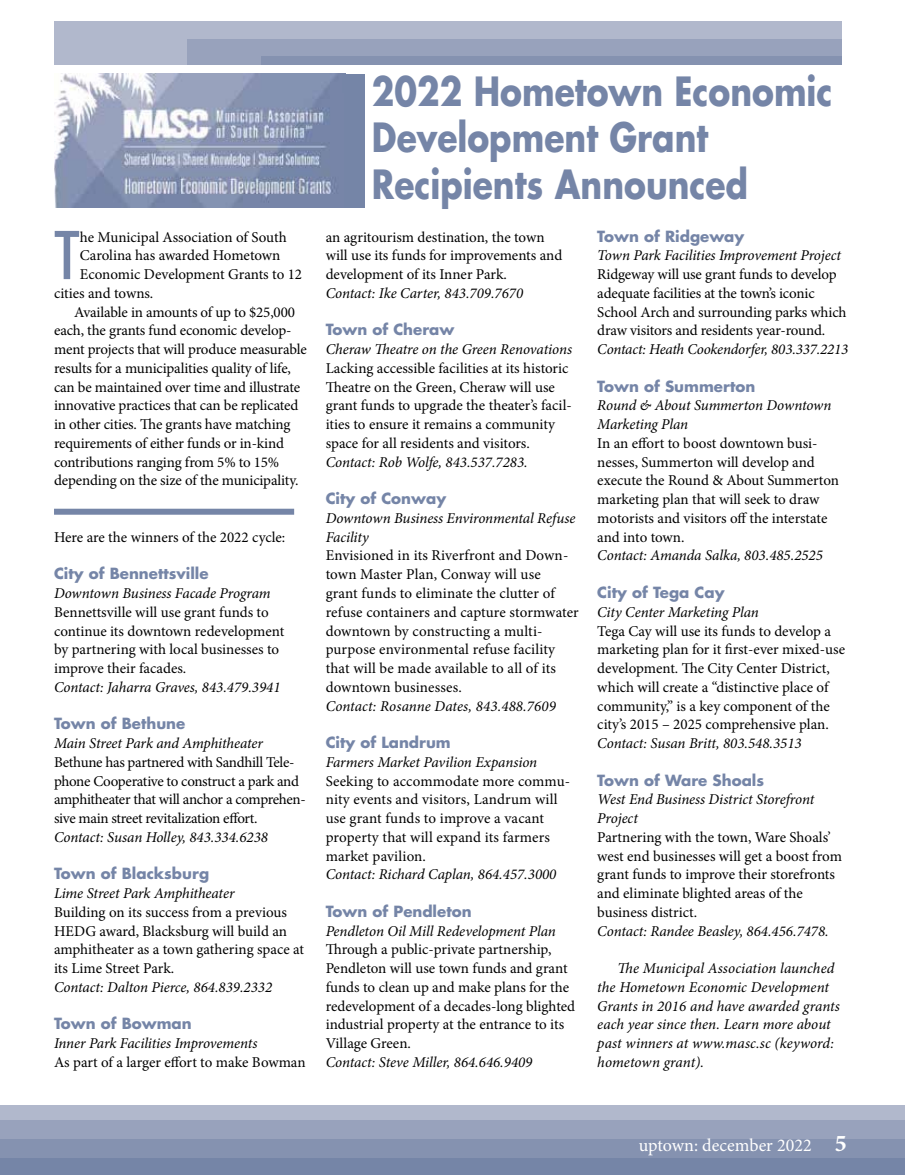
<style>
.page{position:relative;width:905px;height:1175px;background:#fff}
.page>*{position:absolute;margin:0;border:0;box-sizing:border-box;transform-origin:0 0}
.t1{font:500 condensed 67.65px "Futura BT";color:#7585a7}
.t2{font:700 39.15px/46.3px "Futura Std";color:#7585a7;scale:.84 1}
.t3{font:18px "Minion Pro";color:#fff}
.t4{font:15px/18.8px "Minion Pro";letter-spacing:-.005em;color:#000}
.t5{font:italic 15px/18.8px "Minion Pro";letter-spacing:-.005em;color:#000}
.t6{font:700 15px "Futura Std";color:#7585a7}
.t7{font:15px/18.8px "Minion Pro";letter-spacing:-.025em;color:#000}
.s1{font-weight:700;font-size:24px}
</style>
<div class="page">
<img style="left:54px;top:74px;width:290px;height:134px">
<div style="left:0;top:1157px;width:904px;height:17px;background:#7585a7"></div>
<div style="left:0;top:1138px;width:904px;height:19px;background:#8592b0"></div>
<div style="left:0;top:1119px;width:904px;height:19px;background:#98a2bc"></div>
<div style="left:0;top:1105px;width:904px;height:14px;background:#b1b8cc"></div>
<div style="left:54px;top:509px;width:240px;height:6px;background:#7585a7"></div>
<div style="left:54px;top:21px;width:787px;height:44px;background:#b1b8cc"></div>
<div style="left:187px;top:39px;width:654px;height:26px;background:#98a2bc"></div>
<div style="left:261px;top:56px;width:580px;height:9px;background:#8592b0"></div>
<div style="left:342px;top:74px;width:22px;height:18px;background:#7585a7"></div>
<div style="left:344px;top:92px;width:20px;height:116px;background:#7585a7"></div>
<h1 class="t1" style="left:54px;top:214px;width:27px">T</h1>
<p class="t4" style="left:80px;top:227px;width:208px">he Municipal Association of South</p>
<p class="t4" style="left:80px;top:246px;width:202px">Carolina has awarded Hometown</p>
<p class="t4" style="left:80px;top:265px;width:224px">Economic Development Grants to 12</p>
<p class="t4" style="left:54px;top:284px;width:101px">cities and towns.</p>
<p class="t4" style="left:74px;top:302px;width:222px">Available in amounts of up to $25,000</p>
<p class="t4" style="left:54px;top:321px;width:239px">each, the grants fund economic develop-</p>
<p class="t4" style="left:54px;top:340px;width:254px">ment projects that will produce measurable</p>
<p class="t4" style="left:54px;top:359px;width:238px">results for a municipalities quality of life,</p>
<p class="t4" style="left:54px;top:377px;width:247px">can be maintained over time and illustrate</p>
<p class="t4" style="left:54px;top:396px;width:246px">innovative practices that can be replicated</p>
<p class="t4" style="left:54px;top:415px;width:238px">in other cities. The grants have matching</p>
<p class="t4" style="left:54px;top:434px;width:231px">requirements of either funds or in-kind</p>
<p class="t4" style="left:54px;top:452px;width:227px">contributions ranging from 5% to 15%</p>
<p class="t4" style="left:54px;top:471px;width:246px">depending on the size of the municipality.</p>
<p class="t4" style="left:54px;top:527px;width:233px">Here are the winners of the 2022 cycle:</p>
<p class="t6" style="left:54px;top:563px;width:156px">City of Bennettsville</p>
<p class="t5" style="left:54px;top:584px;width:218px">Downtown Business Facade Program</p>
<p class="t4" style="left:54px;top:602px;width:232px">Bennettsville will use grant funds to continue its downtown redevelopment by partnering with local businesses to improve their facades.</p>
<p class="t5" style="left:54px;top:677px;width:228px">Contact: Jaharra Graves, 843.479.3941</p>
<p class="t6" style="left:54px;top:713px;width:133px">Town of Bethune</p>
<p class="t5" style="left:54px;top:734px;width:210px">Main Street Park and Amphitheater</p>
<p class="t7" style="left:54px;top:752px;width:253px">Bethune has partnered with Sandhill Tele&shy;phone Cooperative to construct a park and amphitheater that will anchor a comprehen&shy;sive main street revitalization effort.</p>
<p class="t5" style="left:54px;top:827px;width:215px">Contact: Susan Holley, 843.334.6238</p>
<p class="t6" style="left:54px;top:863px;width:157px">Town of Blacksburg</p>
<p class="t5" style="left:54px;top:884px;width:182px">Lime Street Park Amphitheater</p>
<p class="t4" style="left:54px;top:902px;width:251px">Building on its success from a previous HEDG award, Blacksburg will build an amphitheater as a town gathering space at its Lime Street Park.</p>
<p class="t5" style="left:54px;top:977px;width:220px">Contact: Dalton Pierce, 864.839.2332</p>
<p class="t6" style="left:54px;top:1013px;width:139px">Town of Bowman</p>
<p class="t5" style="left:54px;top:1034px;width:205px">Inner Park Facilities Improvements</p>
<p class="t4" style="left:54px;top:1052px;width:253px">As part of a larger effort to make Bowman</p>
<h2 class="t2" style="left:372px;top:68px;width:550px">2022 Hometown Economic<br>Development Grant<br>Recipients Announced</h2>
<p class="t4" style="left:325px;top:227px;width:238px">an agritourism destination, the town will use its funds for improvements and development of its Inner Park.</p>
<p class="t5" style="left:325px;top:284px;width:199px">Contact: Ike Carter, 843.709.7670</p>
<p class="t6" style="left:325px;top:320px;width:130px">Town of Cheraw</p>
<p class="t5" style="left:325px;top:340px;width:248px">Cheraw Theatre on the Green Renovations</p>
<p class="t4" style="left:325px;top:359px;width:248px">Lacking accessible facilities at its historic Theatre on the Green, Cheraw will use grant funds to upgrade the theater’s facil&shy;ities to ensure it remains a community space for all residents and visitors.</p>
<p class="t5" style="left:325px;top:452px;width:203px">Contact: Rob Wolfe, 843.537.7283.</p>
<p class="t6" style="left:325px;top:488px;width:122px">City of Conway</p>
<p class="t5" style="left:325px;top:509px;width:251px">Downtown Business Environmental Refuse<br>Facility</p>
<p class="t4" style="left:325px;top:546px;width:255px">Envisioned in its Riverfront and Down&shy;town Master Plan, Conway will use<br>grant funds to eliminate the clutter of refuse containers and capture stormwater downtown by constructing a multi&shy;purpose environmental refuse facility that will be made available to all of its downtown businesses.</p>
<p class="t5" style="left:325px;top:696px;width:232px">Contact: Rosanne Dates, 843.488.7609</p>
<p class="t6" style="left:325px;top:732px;width:126px">City of Landrum</p>
<p class="t5" style="left:325px;top:752px;width:213px">Farmers Market Pavilion Expansion</p>
<p class="t4" style="left:325px;top:771px;width:246px">Seeking to accommodate more commu&shy;nity events and visitors, Landrum will use grant funds to improve a vacant property that will expand its farmers market pavilion.</p>
<p class="t5" style="left:325px;top:865px;width:232px">Contact: Richard Caplan, 864.457.3000</p>
<p class="t6" style="left:325px;top:901px;width:147px">Town of Pendleton</p>
<p class="t5" style="left:325px;top:921px;width:232px">Pendleton Oil Mill Redevelopment Plan</p>
<p class="t4" style="left:325px;top:940px;width:251px">Through a public-private partnership, Pendleton will use town funds and grant funds to clean up and make plans for the redevelopment of a decades-long blighted industrial property at the entrance to its Village Green.</p>
<p class="t5" style="left:325px;top:1052px;width:208px">Contact: Steve Miller, 864.646.9409</p>
<p class="t6" style="left:597px;top:226px;width:148px">Town of Ridgeway</p>
<p class="t5" style="left:597px;top:246px;width:245px">Town Park Facilities Improvement Project</p>
<p class="t4" style="left:597px;top:265px;width:251px">Ridgeway will use grant funds to develop adequate facilities at the town’s iconic School Arch and surrounding parks which draw visitors and residents year-round.</p>
<p class="t5" style="left:597px;top:340px;width:252px">Contact: Heath Cookendorfer, 803.337.2213</p>
<p class="t6" style="left:597px;top:376px;width:159px">Town of Summerton</p>
<p class="t5" style="left:597px;top:396px;width:236px">Round &amp; About Summerton Downtown<br>Marketing Plan</p>
<p class="t4" style="left:597px;top:434px;width:243px">In an effort to boost downtown busi&shy;nesses, Summerton will develop and execute the Round &amp; About Summerton marketing plan that will seek to draw motorists and visitors off the interstate and into town.</p>
<p class="t5" style="left:597px;top:546px;width:227px">Contact: Amanda Salka, 803.485.2525</p>
<p class="t6" style="left:597px;top:582px;width:129px">City of Tega Cay</p>
<p class="t5" style="left:597px;top:602px;width:163px">City Center Marketing Plan</p>
<p class="t4" style="left:597px;top:621px;width:249px">Tega Cay will use its funds to develop a marketing plan for it first-ever mixed-use development. The City Center District, which will create a “distinctive place of community,” is a key component of the city’s 2015 – 2025 comprehensive plan.</p>
<p class="t5" style="left:597px;top:734px;width:206px">Contact: Susan Britt, 803.548.3513</p>
<p class="t6" style="left:597px;top:770px;width:168px">Town of Ware Shoals</p>
<p class="t5" style="left:597px;top:790px;width:218px">West End Business District Storefront<br>Project</p>
<p class="t4" style="left:597px;top:827px;width:246px">Partnering with the town, Ware Shoals’ west end businesses will get a boost from grant funds to improve their storefronts and eliminate blighted areas of the business district.</p>
<p class="t5" style="left:597px;top:921px;width:233px">Contact: Randee Beasley, 864.456.7478.</p>
<p class="t5" style="left:597px;top:959px;width:244px;text-indent:20px">The Municipal Association launched the Hometown Economic Development Grants in 2016 and have awarded grants each year since then. Learn more about past winners at www.masc.sc (keyword: hometown grant).</p>
<p class="t3" style="left:639px;top:1133px;width:209px">uptown: december 2022 <span class="s1">5</span></p>
</div>
